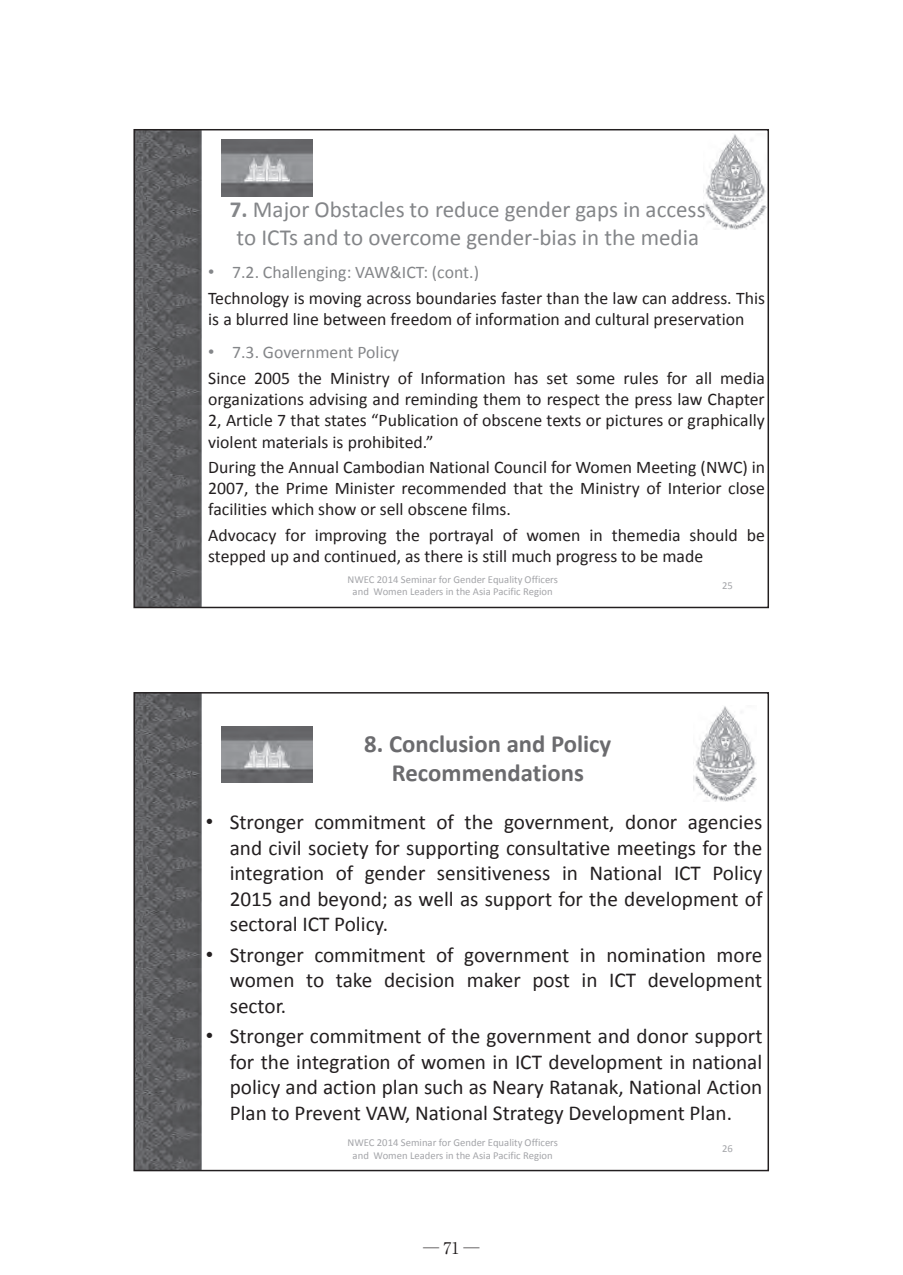
<style>
.page{position:relative;width:903px;height:1275px;background:#fff}
.page>*{position:absolute;margin:0;border:0;box-sizing:border-box;transform-origin:0 0}
.t1{font:700 24.68px/29.8px "Calibri";color:#6b6b6e;text-align:center}
.t2{font:23.1px/27.5px "Calibri";color:#848689}
.t3{font:21.18px/25.6px "Calibri";color:#231f20;text-align:justify}
.t4{font:17.68px/21.2px "Calibri";color:#231f20}
.t5{font:16.1px "Ryumin Pro";color:#231f20}
.t6{font:10.67px/12.8px "Calibri";color:#a4a5a9;text-align:center}
.s1{font-weight:700}
.s2{font-family:"Arial";color:#848689}
.s3{color:#848689}
.s4{font-family:"Arial"}
</style>
<div class="page">
<img style="left:704px;top:134px;width:62px;height:95px">
<img style="left:135px;top:131px;width:67px;height:475px">
<img style="left:222px;top:140px;width:90px;height:56px">
<img style="left:693px;top:706px;width:63px;height:95px">
<img style="left:135px;top:694px;width:67px;height:475px">
<img style="left:222px;top:726px;width:90px;height:56px">
<p class="t2" style="left:230px;top:196px;width:477px"><span class="s1">7.</span> Major Obstacles to reduce gender gaps in access to ICTs and to overcome gender-bias in the media</p>
<p class="t4" style="left:208px;top:259px;width:558px;line-height:25.6px"><span class="s2">•</span> <span class="s3">7.2. Challenging: VAW&amp;ICT: (cont.)<br></span>Technology is moving across boundaries faster than the law can address. This</p>
<p class="t4" style="left:208px;top:308px;width:538px">is a blurred line between freedom of information and cultural preservation</p>
<p class="t4" style="left:208px;top:340px;width:558px;line-height:25.6px"><span class="s2">•</span> <span class="s3">7.3. Government Policy<br></span>Since 2005 the Ministry of Information has set some rules for all media</p>
<p class="t4" style="left:208px;top:389px;width:558px;text-align:justify">organizations advising and reminding them to respect the press law Chapter 2, Article 7 that states “Publication of obscene texts or pictures or graphically violent materials is prohibited.”</p>
<p class="t4" style="left:208px;top:457px;width:558px;text-align:justify">During the Annual Cambodian National Council for Women Meeting (NWC) in 2007, the Prime Minister recommended that the Ministry of Interior close facilities which show or sell obscene films.</p>
<p class="t4" style="left:208px;top:525px;width:558px">Advocacy for improving the portrayal of women in themedia should be stepped up and continued, as there is still much progress to be made</p>
<p class="t6" style="left:347px;top:573px;width:212px">NWEC 2014 Seminar for Gender Equality Officers and Women Leaders in the Asia Pacific Region</p>
<p class="t6" style="left:722px;top:579px;width:12px">25</p>
<p class="t1" style="left:364px;top:729px;width:248px">8. Conclusion and Policy<br>Recommendations</p>
<p class="t3" style="left:230px;top:810px;width:534px;text-indent:-24px"><span class="s4">•</span> Stronger commitment of the government, donor agencies and civil society for supporting consultative meetings for the integration of gender sensitiveness in National ICT Policy 2015 and beyond; as well as support for the development of sectoral ICT Policy.</p>
<p class="t3" style="left:230px;top:942px;width:534px;text-indent:-24px"><span class="s4">•</span> Stronger commitment of government in nomination more women to take decision maker post in ICT development sector.</p>
<p class="t3" style="left:230px;top:1024px;width:534px;text-indent:-24px"><span class="s4">•</span> Stronger commitment of the government and donor support for the integration of women in ICT development in national policy and action plan such as Neary Ratanak, National Action Plan to Prevent VAW, National Strategy Development Plan.</p>
<p class="t6" style="left:347px;top:1136px;width:212px">NWEC 2014 Seminar for Gender Equality Officers and Women Leaders in the Asia Pacific Region</p>
<p class="t6" style="left:722px;top:1142px;width:12px">26</p>
<p class="t5" style="left:423px;top:1236px;width:58px">─71─</p>
</div>
